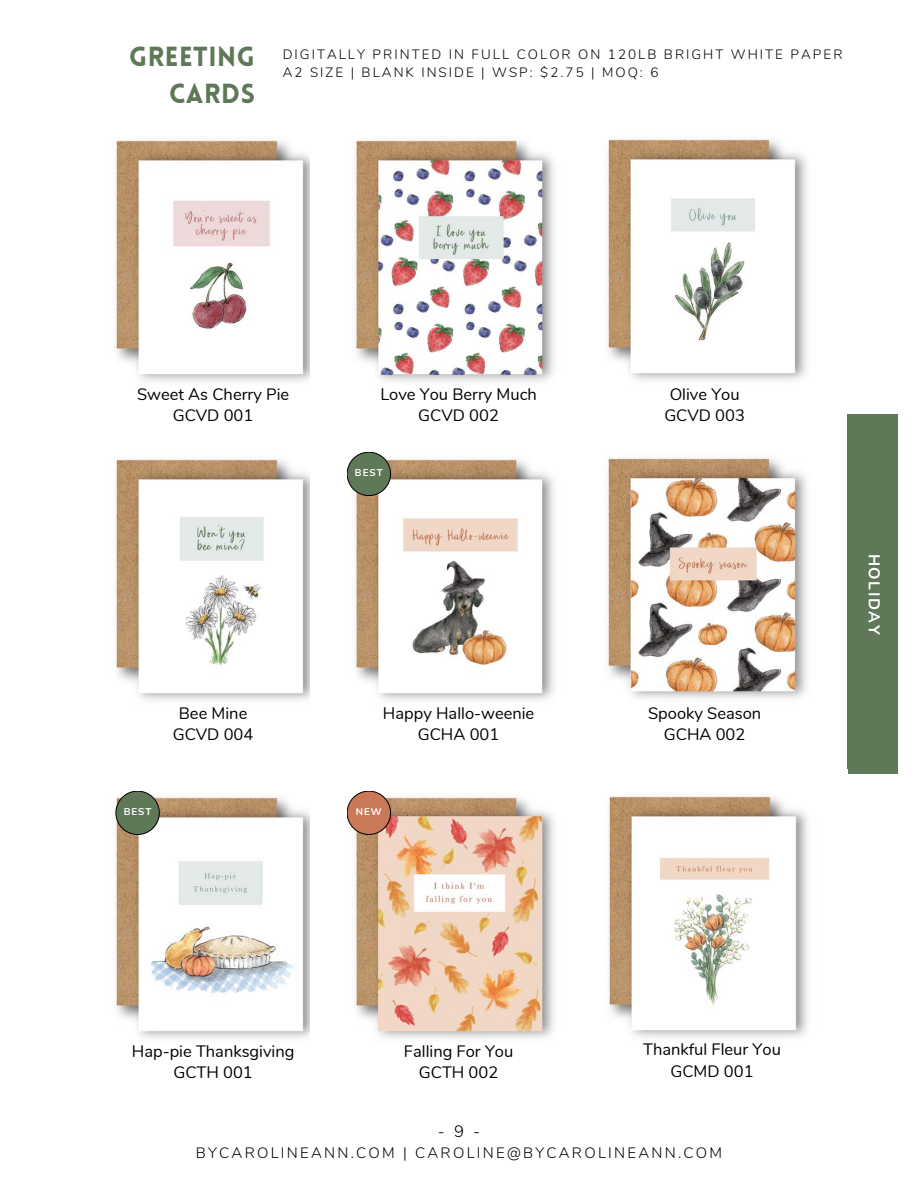
<style>
.page{position:relative;width:918px;height:1188px;background:#fff}
.page>*{position:absolute;margin:0;border:0;box-sizing:border-box;transform-origin:0 0}
.t1{font:900 27px/37.2px "Lovelo";letter-spacing:.02em;color:#5e7858;text-align:right}
.t2{font:16.5px "Nunito";color:#000}
.t3{font:300 16.5px "Nunito";color:#000}
.t4{font:700 15.75px "Nunito";letter-spacing:.1em;color:#fff}
.t5{font:300 15px "Nunito";letter-spacing:.15em;color:#000}
.t6{font:300 13.5px "Nunito";letter-spacing:.15em;color:#000}
.t7{font:700 9.9px "Nunito";letter-spacing:.1em;color:#fff}
</style>
<div class="page">
<div style="left:847px;top:414px;width:50px;height:360px;background:#5e7858"></div>
<img style="left:114px;top:140px;width:196px;height:241px">
<img style="left:354px;top:140px;width:200px;height:242px">
<img style="left:606px;top:139px;width:201px;height:241px">
<img style="left:114px;top:459px;width:196px;height:241px">
<img style="left:354px;top:459px;width:200px;height:241px">
<img style="left:606px;top:458px;width:201px;height:241px">
<img style="left:114px;top:797px;width:196px;height:241px">
<img style="left:354px;top:797px;width:200px;height:242px">
<svg style="left:347px;top:452px;width:44px;height:44px"></svg>
<svg style="left:116px;top:791px;width:43px;height:43px;background:#708267"></svg>
<svg style="left:347px;top:791px;width:44px;height:43px;background:#c38268"></svg>
<img style="left:607px;top:796px;width:201px;height:241px">
<p class="t1" style="left:129px;top:40px;width:127px">GREETING<br>CARDS</p>
<p class="t6" style="left:283px;top:45px;width:561px">DIGITALLY PRINTED IN FULL COLOR ON 120LB BRIGHT WHITE PAPER</p>
<p class="t6" style="left:283px;top:63px;width:377px">A2 SIZE | BLANK INSIDE | WSP: $2.75 | MOQ: 6</p>
<p class="t2" style="left:137px;top:383px;width:154px">Sweet As Cherry Pie</p>
<p class="t2" style="left:173px;top:404px;width:82px">GCVD 001</p>
<p class="t2" style="left:380px;top:383px;width:158px">Love You Berry Much</p>
<p class="t2" style="left:418px;top:404px;width:82px">GCVD 002</p>
<p class="t7" style="left:355px;top:466px;width:29px">BEST</p>
<p class="t2" style="left:179px;top:702px;width:70px">Bee Mine</p>
<p class="t2" style="left:173px;top:723px;width:82px">GCVD 004</p>
<p class="t2" style="left:383px;top:702px;width:153px">Happy Hallo-weenie</p>
<p class="t2" style="left:418px;top:723px;width:83px">GCHA 001</p>
<p class="t7" style="left:124px;top:805px;width:29px">BEST</p>
<p class="t7" style="left:356px;top:805px;width:28px">NEW</p>
<p class="t2" style="left:670px;top:383px;width:71px">Olive You</p>
<p class="t2" style="left:664px;top:404px;width:82px">GCVD 003</p>
<p class="t2" style="left:648px;top:702px;width:115px">Spooky Season</p>
<p class="t2" style="left:664px;top:723px;width:83px">GCHA 002</p>
<p class="t4" style="left:885px;top:554px;width:82px;rotate:90deg">HOLIDAY</p>
<p class="t2" style="left:132px;top:1040px;width:164px">Hap-pie Thanksgiving</p>
<p class="t2" style="left:173px;top:1061px;width:81px">GCTH 001</p>
<p class="t2" style="left:404px;top:1040px;width:111px">Falling For You</p>
<p class="t2" style="left:419px;top:1061px;width:81px">GCTH 002</p>
<p class="t3" style="left:438px;top:1120px;width:43px">-9-</p>
<p class="t2" style="left:643px;top:1039px;width:139px">Thankful Fleur You</p>
<p class="t2" style="left:671px;top:1060px;width:85px">GCMD 001</p>
<p class="t5" style="left:196px;top:1143px;width:528px">BYCAROLINEANN.COM | CAROLINE@BYCAROLINEANN.COM</p>
</div>
